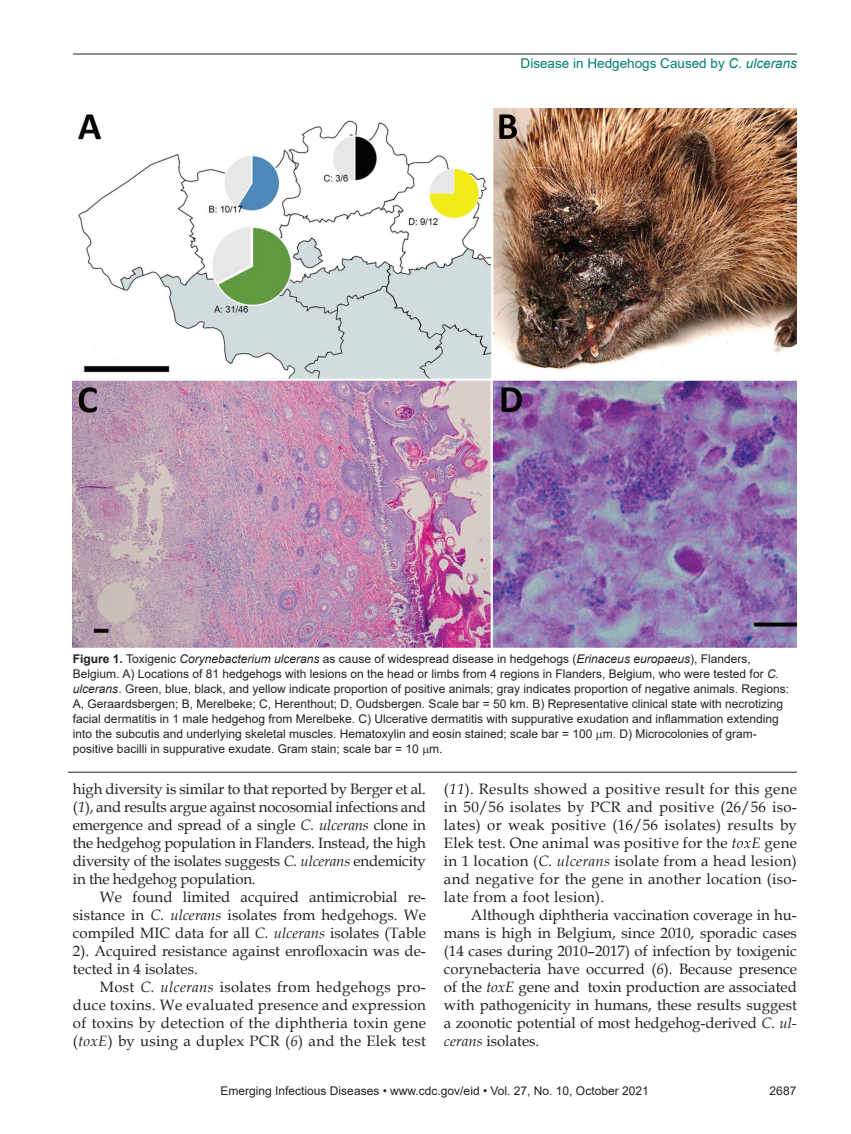
<style>
.page{position:relative;width:851px;height:1134px;background:#fff}
.page>*{position:absolute;margin:0;border:0;box-sizing:border-box;transform-origin:0 0}
.t1{font:15px/18px "Book Antiqua";color:#231f20;text-align:justify}
.t2{font:13.5px "Arial";color:#007d70}
.t3{font:12px/15px "Arial";color:#231f20}
.s1{font-style:italic}
.s2{font-weight:700}
</style>
<div class="page">
<hr style="left:73px;top:54px;width:723px;height:1px;background:#231f20">
<img style="left:73px;top:108px;width:723px;height:540px">
<hr style="left:68px;top:772px;width:729px;height:1px;background:#231f20">
<p class="t2" style="left:520px;top:54px;width:278px">Disease in Hedgehogs Caused by <span class="s1">C. ulcerans</span></p>
<p class="t3" style="left:73px;top:651px;width:717px"><span class="s2">Figure 1.</span> Toxigenic <span class="s1">Corynebacterium ulcerans</span> as cause of widespread disease in hedgehogs (<span class="s1">Erinaceus europaeus</span>), Flanders, Belgium. A) Locations of 81 hedgehogs with lesions on the head or limbs from 4 regions in Flanders, Belgium, who were tested for <span class="s1">C. ulcerans</span>. Green, blue, black, and yellow indicate proportion of positive animals; gray indicates proportion of negative animals. Regions:<br>A, Geraardsbergen; B, Merelbeke; C, Herenthout; D, Oudsbergen. Scale bar = 50 km. B) Representative clinical state with necrotizing facial dermatitis in 1 male hedgehog from Merelbeke. C) Ulcerative dermatitis with suppurative exudation and inflammation extending into the subcutis and underlying skeletal muscles. Hematoxylin and eosin stained; scale bar = 100 m. D) Microcolonies of gram&shy;positive bacilli in suppurative exudate. Gram stain; scale bar = 10 m.</p>
<p class="t1" style="left:73px;top:779px;width:354px">high diversity is similar to that reported by Berger et al. (<span class="s1">1</span>), and results argue against nocosomial infections and emergence and spread of a single <span class="s1">C. ulcerans</span> clone in the hedgehog population in Flanders. Instead, the high diversity of the isolates suggests <span class="s1">C. ulcerans</span> endemicity in the hedgehog population.</p>
<p class="t1" style="left:73px;top:887px;width:354px;text-indent:27px">We found limited acquired antimicrobial re&shy;sistance in <span class="s1">C. ulcerans</span> isolates from hedgehogs. We compiled MIC data for all <span class="s1">C. ulcerans</span> isolates (Table 2). Acquired resistance against enrofloxacin was de&shy;tected in 4 isolates.</p>
<p class="t1" style="left:73px;top:977px;width:354px;text-indent:27px">Most <span class="s1">C. ulcerans</span> isolates from hedgehogs pro&shy;duce toxins. We evaluated presence and expression of toxins by detection of the diphtheria toxin gene (<span class="s1">toxE</span>) by using a duplex PCR (<span class="s1">6</span>) and the Elek test</p>
<p class="t1" style="left:444px;top:779px;width:354px">(<span class="s1">11</span>). Results showed a positive result for this gene in 50/56 isolates by PCR and positive (26/56 iso&shy;lates) or weak positive (16/56 isolates) results by Elek test. One animal was positive for the <span class="s1">toxE</span> gene in 1 location (<span class="s1">C. ulcerans</span> isolate from a head lesion) and negative for the gene in another location (iso&shy;late from a foot lesion).</p>
<p class="t1" style="left:444px;top:905px;width:354px;text-indent:27px">Although diphtheria vaccination coverage in hu&shy;mans is high in Belgium, since 2010, sporadic cases (14 cases during 2010–2017) of infection by toxigenic corynebacteria have occurred (<span class="s1">6</span>). Because presence of the <span class="s1">toxE</span> gene and toxin production are associated with pathogenicity in humans, these results suggest a zoonotic potential of most hedgehog-derived <span class="s1">C. ul&shy;cerans</span> isolates.</p>
<p class="t3" style="left:220px;top:1084px;width:429px">Emerging Infectious Diseases • www.cdc.gov/eid • Vol. 27, No. 10, October 2021</p>
<p class="t3" style="left:769px;top:1084px;width:28px">2687</p>
</div>
